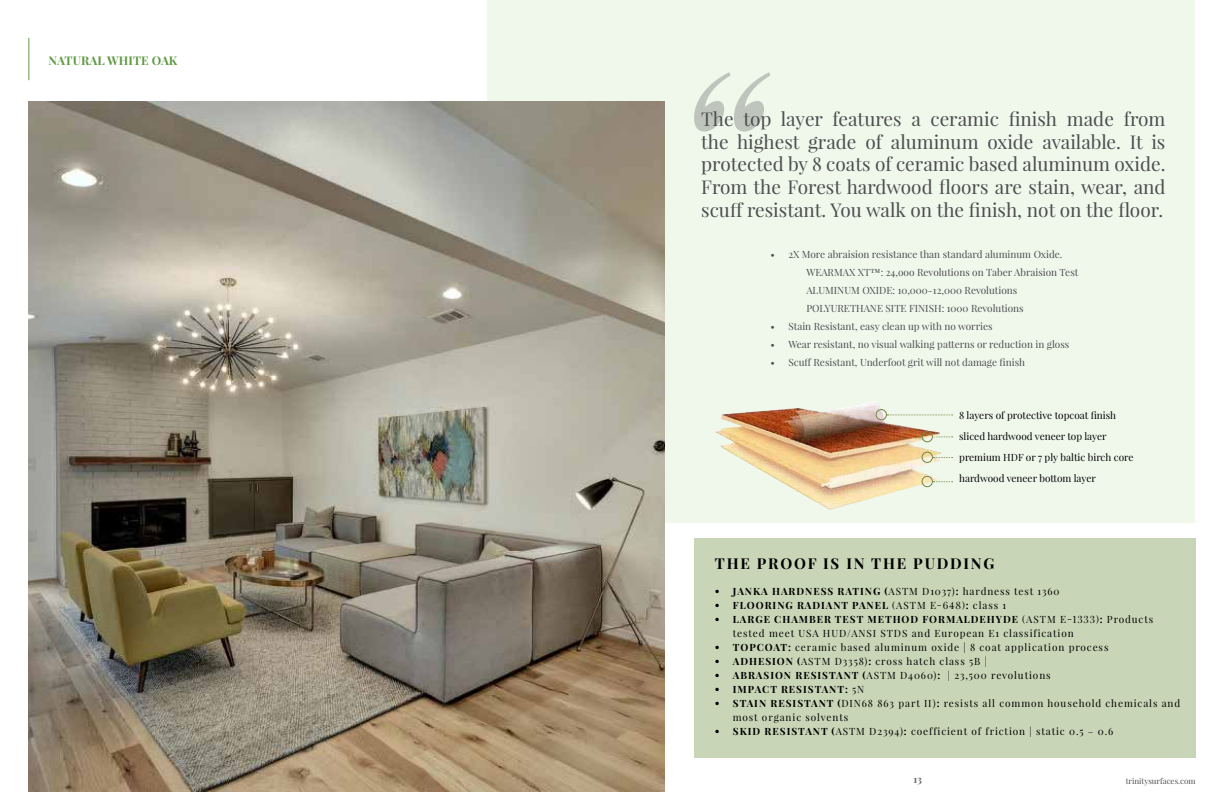
<style>
.page{position:relative;width:1224px;height:792px;background:#fff}
.page>*{position:absolute;margin:0;border:0;box-sizing:border-box;transform-origin:0 0}
.t1{font:19px/22.8px "Playfair Display";color:#4d4d4f;text-align:justify}
.t2{font:700 15px "Playfair Display";letter-spacing:.12em;color:#000}
.t3{font:700 12px "Playfair Display";letter-spacing:.01em;color:#609a45}
.t4{font:10px/14px "Playfair Display";letter-spacing:.09em;color:#000}
.t5{font:10px/18px "Playfair Display";color:#4d4d4f}
.t6{font:10px/21px "Playfair Display";color:#000}
.t7{font:700 10px "Playfair Display";letter-spacing:.1em;color:#000}
.t8{font:700 10px "Playfair Display";color:#696a6c}
.t9{font:8px "Playfair Display";color:#4d4d4f}
.s1{font-weight:700}
.s2{font-weight:400}
</style>
<div class="page">
<div style="left:488px;top:0;width:707px;height:523px;background:#f0f7eb"></div>
<img style="left:28px;top:102px;width:636px;height:690px">
<svg style="left:694px;top:72px;width:76px;height:60px"></svg>
<div style="left:694px;top:538px;width:502px;height:220px;background:#c8d5b6"></div>
<img style="left:716px;top:401px;width:226px;height:109px">
<div style="left:876px;top:409px;width:11px;height:11px;border:1px solid #718642;border-radius:50%"></div>
<div style="left:922px;top:431px;width:11px;height:11px;border:1px solid #718642;border-radius:50%"></div>
<div style="left:922px;top:452px;width:11px;height:11px;border:1px solid #718642;border-radius:50%"></div>
<div style="left:922px;top:476px;width:11px;height:11px;border:1px solid #718642;border-radius:50%"></div>
<svg style="left:933px;top:457px;width:20px;height:1px"></svg>
<svg style="left:933px;top:482px;width:20px;height:1px"></svg>
<hr style="left:28px;top:38px;width:1px;height:42px;background:#609a45">
<p class="t3" style="left:49px;top:53px;width:130px">NATURAL WHITE OAK</p>
<p class="t1" style="left:701px;top:107px;width:466px">The top layer features a ceramic finish made from the highest grade of aluminum oxide available. It is protected by 8 coats of ceramic based aluminum oxide.<br>From the Forest hardwood floors are stain, wear, and scuff resistant. You walk on the finish, not on the floor.</p>
<p class="t5" style="left:806px;top:245px;width:273px;text-indent:-36px">• 2X More abraision resistance than standard aluminum Oxide.<br>WEARMAX XT™: 24,ooo Revolutions on Taber Abraision Test ALUMINUM OXIDE: 10,000-12,000 Revolutions POLYURETHANE SITE FINISH: 1000 Revolutions</p>
<p class="t5" style="left:770px;top:317px;width:224px">• Stain Resistant, easy clean up with no worries</p>
<p class="t5" style="left:770px;top:335px;width:300px">• Wear resistant, no visual walking patterns or reduction in gloss</p>
<p class="t5" style="left:770px;top:353px;width:256px">• Scuff Resistant, Underfoot grit will not damage finish</p>
<p class="t6" style="left:959px;top:404px;width:176px">8 layers of protective topcoat finish sliced hardwood veneer top layer premium HDF or 7 ply baltic birch core hardwood veneer bottom layer</p>
<h2 class="t2" style="left:715px;top:554px;width:281px">THE PROOF IS IN THE PUDDING</h2>
<p class="t4" style="left:715px;top:584px;width:346px"><span class="s1">• JANKA HARDNESS RATING (</span>ASTM D1037)<span class="s1">:</span> hardness test 1360</p>
<p class="t7" style="left:715px;top:599px;width:293px">• FLOORING RADIANT PANEL <span class="s2">(ASTM E-648)</span>: <span class="s2">class 1</span></p>
<p class="t4" style="left:733px;top:612px;width:422px;text-indent:-18px"><span class="s1">• LARGE CHAMBER TEST METHOD FORMALDEHYDE</span> (ASTM E-1333)<span class="s1">:</span> Products tested meet USA HUD/ANSI STDS and European E1 classification</p>
<p class="t4" style="left:715px;top:640px;width:395px"><span class="s1">• TOPCOAT:</span> ceramic based aluminum oxide | 8 coat application process</p>
<p class="t4" style="left:715px;top:654px;width:274px"><span class="s1">• ADHESION (</span>ASTM D3358)<span class="s1">:</span> cross hatch class 5B |</p>
<p class="t4" style="left:715px;top:668px;width:337px"><span class="s1">• ABRASION RESISTANT (</span>ASTM D4060)<span class="s1">:</span> | 23,500 revolutions</p>
<p class="t7" style="left:715px;top:683px;width:151px">• IMPACT RESISTANT: <span class="s2">5N</span></p>
<p class="t4" style="left:733px;top:696px;width:449px;text-indent:-18px"><span class="s1">• STAIN RESISTANT (</span>DIN68 863 part II)<span class="s1">:</span> resists all common household chemicals and most organic solvents</p>
<p class="t4" style="left:715px;top:724px;width:400px"><span class="s1">• SKID RESISTANT (</span>ASTM D2394)<span class="s1">:</span> coefficient of friction | static 0.5 – 0.6</p>
<p class="t8" style="left:914px;top:773px;width:10px">13</p>
<p class="t9" style="left:1126px;top:776px;width:71px">trinitysurfaces.com</p>
</div>
